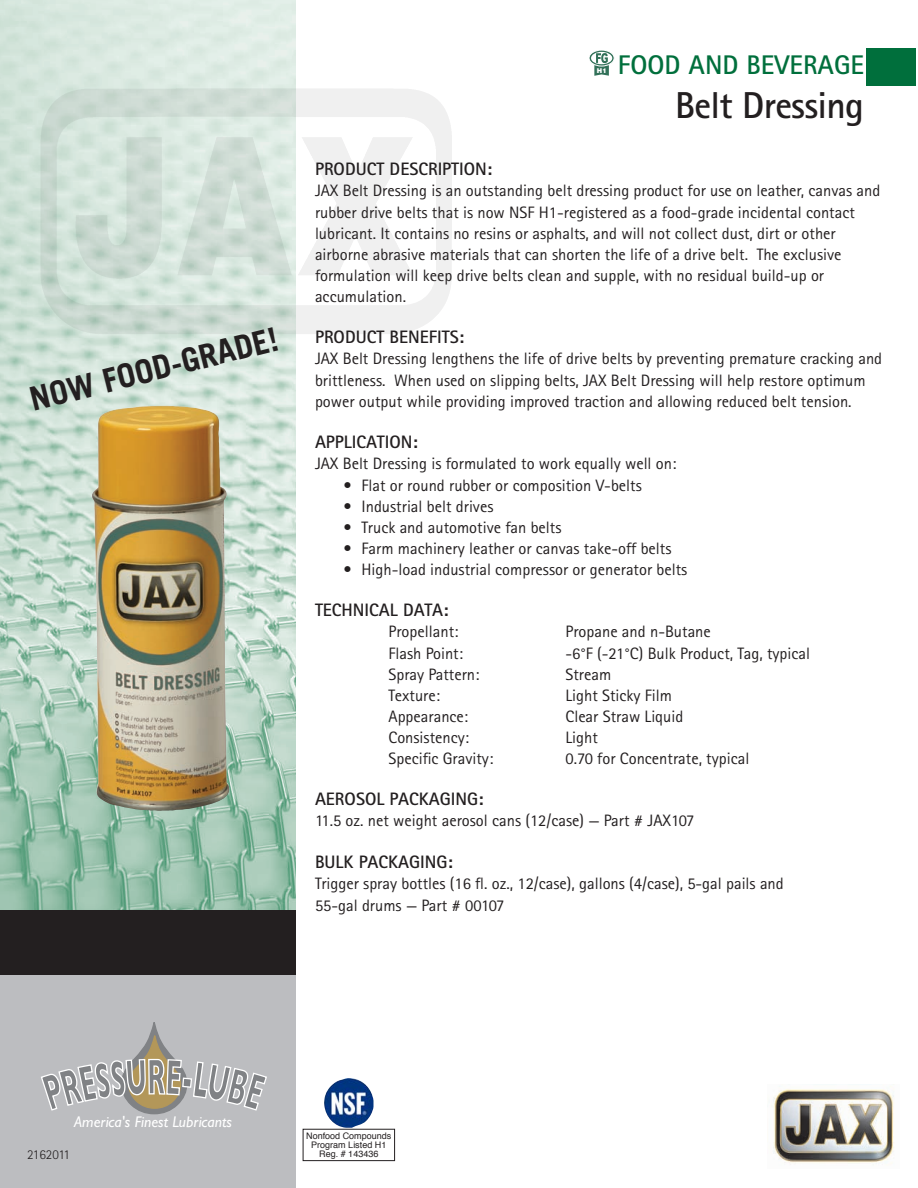
<style>
.page{position:relative;width:918px;height:1188px;background:#fff}
.page>*{position:absolute;margin:0;border:0;box-sizing:border-box;transform-origin:0 0}
.t1{font:700 37.5px "Rotis Sans Serif";letter-spacing:-.02em;color:#231f20}
.t2{font:700 33px "Trade Gothic";color:#231f20}
.t3{font:700 27px "Rotis Sans Serif";color:#006f3c}
.t4{font:700 18px "Rotis Sans Serif";color:#231f20}
.t5{font:16.5px/21px "Rotis Sans Serif";color:#231f20}
.t6{font:italic 15.6px "Gill Sans";color:#fff}
.t7{font:300 13.5px "Rotis Sans Serif";letter-spacing:-.02em;color:#231f20}
.t8{font:9px/9px "Helvetica";color:#231f20;text-align:center}
.t9{font:900 6.6px "Helvetica";color:#fff}
</style>
<div class="page">
<img style="left:0;top:0;width:296px;height:910px">
<div style="left:866px;top:48px;width:50px;height:38px;background:#006f3c"></div>
<div style="left:0;top:974px;width:296px;height:214px;background:#bcbdc0"></div>
<div style="left:0;top:910px;width:296px;height:65px;background:#231f20"></div>
<svg style="left:41px;top:1022px;width:226px;height:93px"></svg>
<img style="left:324px;top:1078px;width:50px;height:50px">
<div style="left:303px;top:1129px;width:92px;height:32px;border:1px solid #231f20"></div>
<img style="left:773px;top:1086px;width:121px;height:78px">
<img style="left:40px;top:88px;width:354px;height:246px">
<svg style="left:589px;top:50px;width:25px;height:16px"></svg>
<div style="left:589px;top:50px;width:25px;height:16px;border:1px solid #fff;border-radius:50%"></div>
<svg style="left:591px;top:52px;width:21px;height:12px"></svg>
<svg style="left:594px;top:53px;width:16px;height:23px"></svg>
<img style="left:91px;top:406px;width:139px;height:405px">
<h2 class="t2" style="left:25px;top:380px;width:256px;rotate:-14deg">NOW FOOD-GRADE!</h2>
<p class="t9" style="left:597px;top:66px;width:11px">H1</p>
<h3 class="t3" style="left:618px;top:48px;width:248px">FOOD AND BEVERAGE</h3>
<h1 class="t1" style="left:675px;top:82px;width:190px">Belt Dressing</h1>
<p class="t4" style="left:315px;top:158px;width:179px">PRODUCT DESCRIPTION:</p>
<p class="t5" style="left:315px;top:180px;width:567px">JAX Belt Dressing is an outstanding belt dressing product for use on leather, canvas and rubber drive belts that is now NSF H1-registered as a food-grade incidental contact lubricant. It contains no resins or asphalts, and will not collect dust, dirt or other airborne abrasive materials that can shorten the life of a drive belt. The exclusive formulation will keep drive belts clean and supple, with no residual build-up or accumulation.</p>
<p class="t4" style="left:315px;top:326px;width:151px">PRODUCT BENEFITS:</p>
<p class="t5" style="left:315px;top:348px;width:569px">JAX Belt Dressing lengthens the life of drive belts by preventing premature cracking and brittleness. When used on slipping belts, JAX Belt Dressing will help restore optimum power output while providing improved traction and allowing reduced belt tension.</p>
<p class="t4" style="left:315px;top:431px;width:104px">APPLICATION:</p>
<p class="t5" style="left:315px;top:453px;width:363px">JAX Belt Dressing is formulated to work equally well on:</p>
<p class="t5" style="left:343px;top:474px;width:300px">• Flat or round rubber or composition V-belts</p>
<p class="t5" style="left:343px;top:495px;width:151px">• Industrial belt drives</p>
<p class="t5" style="left:343px;top:516px;width:220px">• Truck and automotive fan belts</p>
<p class="t5" style="left:343px;top:537px;width:330px">• Farm machinery leather or canvas take-off belts</p>
<p class="t5" style="left:343px;top:558px;width:345px">• High-load industrial compressor or generator belts</p>
<p class="t4" style="left:315px;top:599px;width:135px">TECHNICAL DATA:</p>
<p class="t5" style="left:389px;top:621px;width:71px">Propellant:</p>
<p class="t5" style="left:566px;top:621px;width:147px">Propane and n-Butane</p>
<p class="t5" style="left:389px;top:642px;width:76px">Flash Point:</p>
<p class="t5" style="left:566px;top:642px;width:246px">-6°F (-21°C) Bulk Product, Tag, typical</p>
<p class="t5" style="left:389px;top:663px;width:93px">Spray Pattern:</p>
<p class="t5" style="left:566px;top:663px;width:47px">Stream</p>
<p class="t5" style="left:389px;top:684px;width:53px">Texture:</p>
<p class="t5" style="left:566px;top:684px;width:108px">Light Sticky Film</p>
<p class="t5" style="left:389px;top:705px;width:81px">Appearance:</p>
<p class="t5" style="left:566px;top:705px;width:119px">Clear Straw Liquid</p>
<p class="t5" style="left:389px;top:726px;width:82px">Consistency:</p>
<p class="t5" style="left:566px;top:726px;width:34px">Light</p>
<p class="t5" style="left:389px;top:747px;width:106px">Specific Gravity:</p>
<p class="t5" style="left:566px;top:747px;width:185px">0.70 for Concentrate, typical</p>
<p class="t4" style="left:315px;top:788px;width:170px">AEROSOL PACKAGING:</p>
<p class="t5" style="left:315px;top:810px;width:381px">11.5 oz. net weight aerosol cans (12/case) — Part # JAX107</p>
<p class="t4" style="left:315px;top:851px;width:139px">BULK PACKAGING:</p>
<p class="t5" style="left:315px;top:873px;width:470px">Trigger spray bottles (16 fl. oz., 12/case), gallons (4/case), 5-gal pails and<br>55-gal drums — Part # 00107</p>
<p class="t6" style="left:74px;top:1113px;width:160px">America's Finest Lubricants</p>
<p class="t7" style="left:27px;top:1147px;width:44px">2162011</p>
<p class="t8" style="left:306px;top:1131px;width:87px">Nonfood Compounds<br>Program Listed H1<br>Reg. # 143436</p>
</div>
